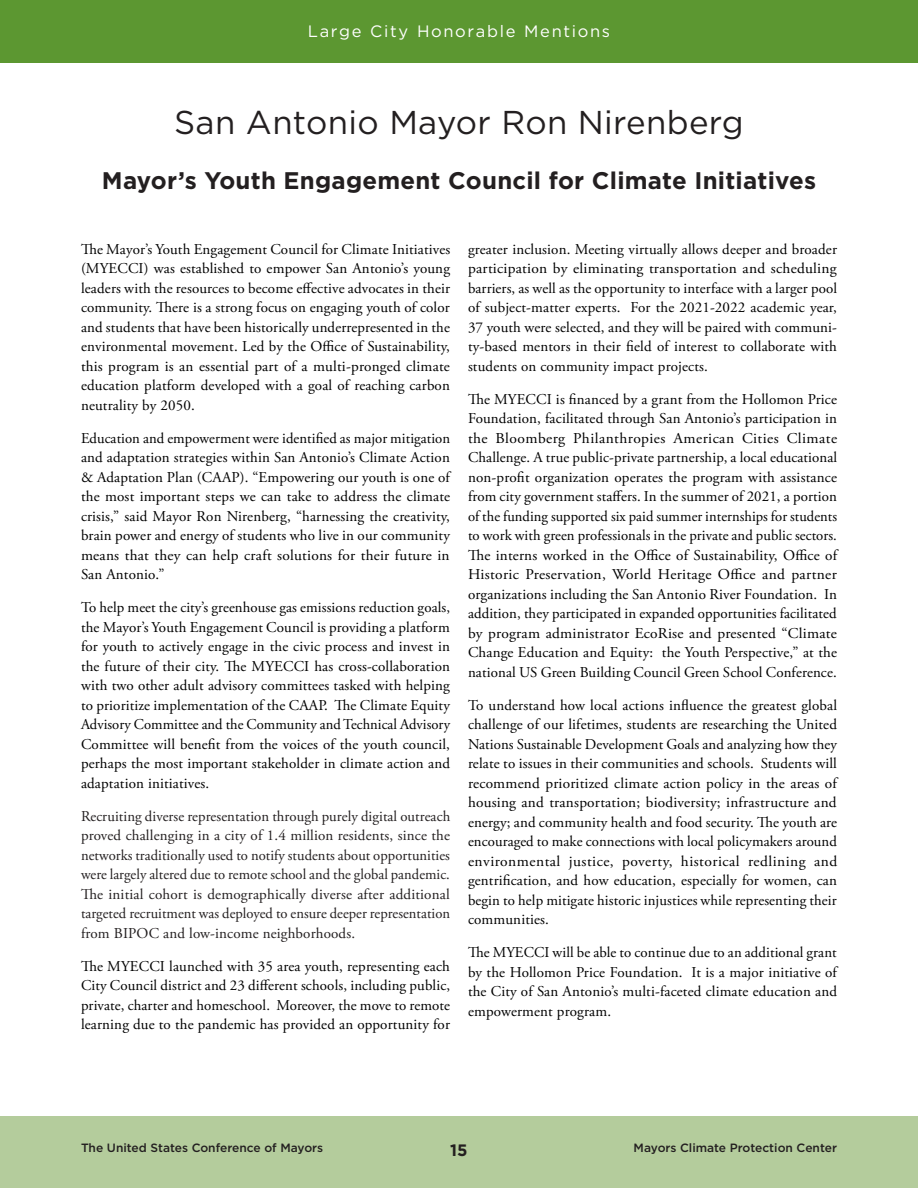
<style>
.page{position:relative;width:918px;height:1188px;background:#fff}
.page>*{position:absolute;margin:0;border:0;box-sizing:border-box;transform-origin:0 0}
._20__City_Name{font:33px "Gotham";letter-spacing:.01em;color:#231f20}
._20_Program_Name{font:700 24px "Gotham";letter-spacing:.01em;color:#231f20}
.t1{font:16.5px "Gotham";letter-spacing:.1em;color:#fff}
.t2{font:700 16.5px "Gotham";color:#231f20}
._20_Body_Copy{font:15px/19.5px "Adobe Garamond Pro";letter-spacing:.01em;color:#000;text-align:justify}
._20_Body_Copy-2{font:15px/19.5px "Adobe Garamond Pro";letter-spacing:.01em;color:#231f20;text-align:justify}
.t3{font:500 12px "Gotham";color:#231f20}
</style>
<div class="page">
<div style="left:0;top:0;width:918px;height:62px;background:#5c9731"></div>
<div style="left:0;top:1116px;width:918px;height:72px;background:#b4cc9c"></div>
<p class="t1" style="left:308px;top:21px;width:304px">Large City Honorable Mentions</p>
<p class="_20__City_Name" style="left:174px;top:102px;width:571px">San Antonio Mayor Ron Nirenberg</p>
<p class="_20_Program_Name" style="left:102px;top:164px;width:716px">Mayor’s Youth Engagement Council for Climate Initiatives</p>
<p class="_20_Body_Copy" style="left:81px;top:240px;width:371px">The Mayor’s Youth Engagement Council for Climate Initiatives (MYECCI) was established to empower San Antonio’s young leaders with the resources to become effective advocates in their community. There is a strong focus on engaging youth of color and students that have been historically underrepresented in the environmental movement. Led by the Office of Sustainability, this program is an essential part of a multi-pronged climate education platform developed with a goal of reaching carbon neutrality by 2050.</p>
<p class="_20_Body_Copy" style="left:81px;top:429px;width:371px">Education and empowerment were identified as major mitigation and adaptation strategies within San Antonio’s Climate Action &amp; Adaptation Plan (CAAP). “Empowering our youth is one of the most important steps we can take to address the climate crisis,” said Mayor Ron Nirenberg, “harnessing the creativity, brain power and energy of students who live in our community means that they can help craft solutions for their future in San Antonio.”</p>
<p class="_20_Body_Copy" style="left:81px;top:598px;width:371px">To help meet the city’s greenhouse gas emissions reduction goals, the Mayor’s Youth Engagement Council is providing a platform for youth to actively engage in the civic process and invest in the future of their city. The MYECCI has cross-collaboration with two other adult advisory committees tasked with helping to prioritize implementation of the CAAP. The Climate Equity Advisory Committee and the Community and Technical Advisory Committee will benefit from the voices of the youth council, perhaps the most important stakeholder in climate action and adaptation initiatives.</p>
<p class="_20_Body_Copy-2" style="left:81px;top:807px;width:371px">Recruiting diverse representation through purely digital outreach proved challenging in a city of 1.4 million residents, since the networks traditionally used to notify students about opportunities were largely altered due to remote school and the global pandemic.<br>The initial cohort is demographically diverse after additional targeted recruitment was deployed to ensure deeper representation from BIPOC and low-income neighborhoods.</p>
<p class="_20_Body_Copy" style="left:81px;top:957px;width:371px">The MYECCI launched with 35 area youth, representing each City Council district and 23 different schools, including public, private, charter and homeschool. Moreover, the move to remote learning due to the pandemic has provided an opportunity for</p>
<p class="_20_Body_Copy" style="left:468px;top:240px;width:371px">greater inclusion. Meeting virtually allows deeper and broader participation by eliminating transportation and scheduling barriers, as well as the opportunity to interface with a larger pool of subject-matter experts. For the 2021-2022 academic year, 37 youth were selected, and they will be paired with communi&shy;ty-based mentors in their field of interest to collaborate with students on community impact projects.</p>
<p class="_20_Body_Copy" style="left:468px;top:390px;width:371px">The MYECCI is financed by a grant from the Hollomon Price Foundation, facilitated through San Antonio’s participation in the Bloomberg Philanthropies American Cities Climate Challenge. A true public-private partnership, a local educational non-profit organization operates the program with assistance from city government staffers. In the summer of 2021, a portion of the funding supported six paid summer internships for students to work with green professionals in the private and public sectors.<br>The interns worked in the Office of Sustainability, Office of Historic Preservation, World Heritage Office and partner organizations including the San Antonio River Foundation. In addition, they participated in expanded opportunities facilitated by program administrator EcoRise and presented “Climate Change Education and Equity: the Youth Perspective,” at the national US Green Building Council Green School Conference.</p>
<p class="_20_Body_Copy" style="left:468px;top:696px;width:371px">To understand how local actions influence the greatest global challenge of our lifetimes, students are researching the United Nations Sustainable Development Goals and analyzing how they relate to issues in their communities and schools. Students will recommend prioritized climate action policy in the areas of housing and transportation; biodiversity; infrastructure and energy; and community health and food security. The youth are encouraged to make connections with local policymakers around environmental justice, poverty, historical redlining and gentrification, and how education, especially for women, can begin to help mitigate historic injustices while representing their communities.</p>
<p class="_20_Body_Copy" style="left:468px;top:943px;width:371px">The MYECCI will be able to continue due to an additional grant by the Hollomon Price Foundation. It is a major initiative of the City of San Antonio’s multi-faceted climate education and empowerment program.</p>
<p class="t3" style="left:81px;top:1140px;width:244px">The United States Conference of Mayors</p>
<p class="t2" style="left:450px;top:1140px;width:19px">15</p>
<p class="t3" style="left:634px;top:1140px;width:205px">Mayors Climate Protection Center</p>
</div>
